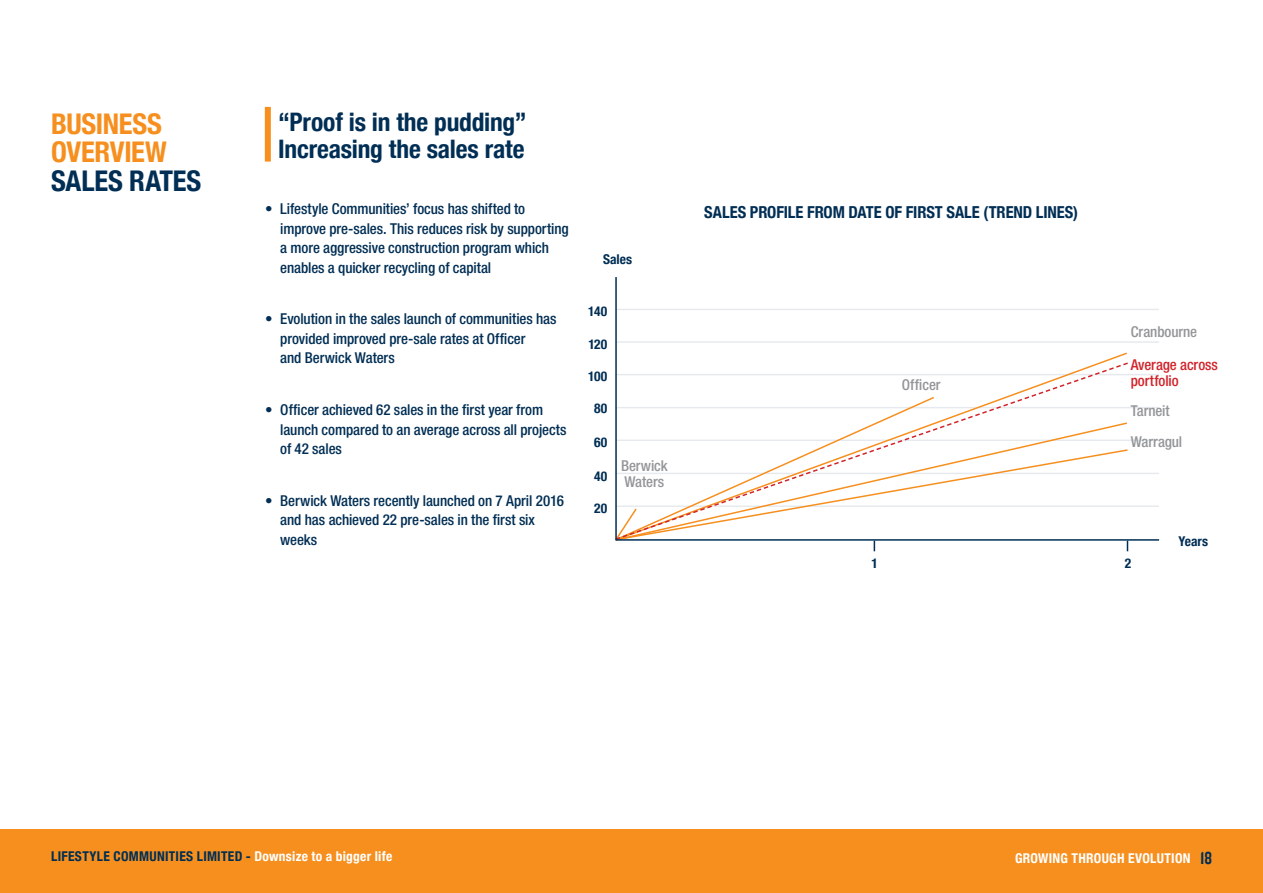
<style>
.page{position:relative;width:1263px;height:893px;background:#fff}
.page>*{position:absolute;margin:0;border:0;box-sizing:border-box;transform-origin:0 0}
._1__Header{font:700 condensed 28.5px/28.5px "Helvetica Neue";letter-spacing:-.01em;color:#f68f1e}
._3__Pullquote{font:700 condensed 25.5px/27px "Helvetica Neue";letter-spacing:-.005em;color:#002e54}
.t1{font:700 condensed 16.5px "Helvetica Neue";letter-spacing:-.005em;color:#002e54}
._5__Body_Copy{font:500 condensed 15px/19.5px "Helvetica Neue";letter-spacing:-.005em;color:#002e54}
._5__Body_Copy-2{font:500 condensed 15px/16.5px "Helvetica Neue";letter-spacing:-.005em;color:#939598}
._5__Body_Copy-3{font:500 condensed 15px/16.5px "Helvetica Neue";letter-spacing:-.005em;color:#d1232a}
.t2{font:700 condensed 13.5px "Helvetica Neue";letter-spacing:.02em;color:#002e54}
.t3{font:700 condensed 13.5px "Helvetica Neue";letter-spacing:.02em;color:#fff}
.s1{color:#002e54}
.s2{color:#fff}
.s3{font-family:"Knockout HTF49 Liteweight";font-weight:400;font-stretch:normal;font-size:18px;color:#002e54}
</style>
<div class="page">
<div style="left:0;top:829px;width:1263px;height:64px;background:#f68f1e"></div>
<div style="left:265px;top:107px;width:6px;height:55px;background:#f68f1e"></div>
<hr style="left:615px;top:505px;width:544px;height:2px;background:#002e54">
<hr style="left:615px;top:473px;width:544px;height:1px;background:#002e54">
<hr style="left:615px;top:439px;width:544px;height:2px;background:#002e54">
<hr style="left:615px;top:407px;width:544px;height:1px;background:#002e54">
<hr style="left:615px;top:374px;width:544px;height:1px;background:#002e54">
<hr style="left:615px;top:341px;width:544px;height:2px;background:#002e54">
<hr style="left:615px;top:309px;width:544px;height:1px;background:#002e54">
<svg style="left:617px;top:361px;width:512px;height:178px"></svg>
<hr style="left:615px;top:277px;width:2px;height:263px;background:#002e54">
<hr style="left:615px;top:539px;width:544px;height:2px;background:#002e54">
<p class="_1__Header" style="left:51px;top:107px;width:152px">BUSINESS<br>OVERVIEW<br><span class="s1">SALES RATES</span></p>
<p class="_3__Pullquote" style="left:278px;top:106px;width:250px">“Proof is in the pudding”<br>Increasing the sales rate</p>
<p class="_5__Body_Copy" style="left:280px;top:199px;width:290px;text-indent:-15px">• Lifestyle Communities’ focus has shifted to improve pre-sales. This reduces risk by supporting a more aggressive construction program which enables a quicker recycling of capital</p>
<p class="_5__Body_Copy" style="left:280px;top:309px;width:278px;text-indent:-15px">• Evolution in the sales launch of communities has provided improved pre-sale rates at Officer<br>and Berwick Waters</p>
<p class="_5__Body_Copy" style="left:280px;top:400px;width:288px;text-indent:-15px">• Officer achieved 62 sales in the first year from launch compared to an average across all projects of 42 sales</p>
<p class="t2" style="left:603px;top:248px;width:31px">Sales</p>
<p class="t2" style="left:588px;top:300px;width:21px">140</p>
<p class="t2" style="left:588px;top:333px;width:20px">120</p>
<p class="t2" style="left:588px;top:365px;width:21px">100</p>
<p class="t2" style="left:594px;top:397px;width:15px">80</p>
<p class="t2" style="left:594px;top:431px;width:15px">60</p>
<p class="t2" style="left:594px;top:465px;width:15px">40</p>
<p class="_5__Body_Copy-2" style="left:621px;top:457px;width:48px">Berwick<br>Waters</p>
<p class="_5__Body_Copy" style="left:280px;top:491px;width:285px;text-indent:-15px">• Berwick Waters recently launched on 7 April 2016 and has achieved 22 pre-sales in the first six weeks</p>
<p class="t2" style="left:594px;top:497px;width:15px">20</p>
<p class="t1" style="left:704px;top:199px;width:375px">SALES PROFILE FROM DATE OF FIRST SALE (TREND LINES)</p>
<p class="_5__Body_Copy-2" style="left:902px;top:376px;width:40px">Officer</p>
<p class="_5__Body_Copy-2" style="left:1131px;top:323px;width:68px">Cranbourne</p>
<p class="_5__Body_Copy-3" style="left:1131px;top:356px;width:89px">Average across portfolio</p>
<p class="_5__Body_Copy-2" style="left:1131px;top:402px;width:41px">Tarneit</p>
<p class="_5__Body_Copy-2" style="left:1131px;top:434px;width:53px">Warragul</p>
<p class="t2" style="left:1178px;top:530px;width:31px">Years</p>
<p class="t2" style="left:871px;top:551px;width:8px">1</p>
<p class="t2" style="left:1125px;top:551px;width:8px">2</p>
<p class="t2" style="left:51px;top:845px;width:343px">LIFESTYLE COMMUNITIES LIMITED - <span class="s2">Downsize to a bigger life</span></p>
<p class="t3" style="left:1015px;top:847px;width:198px">GROWING THROUGH EVOLUTION <span class="s3">18</span></p>
</div>
